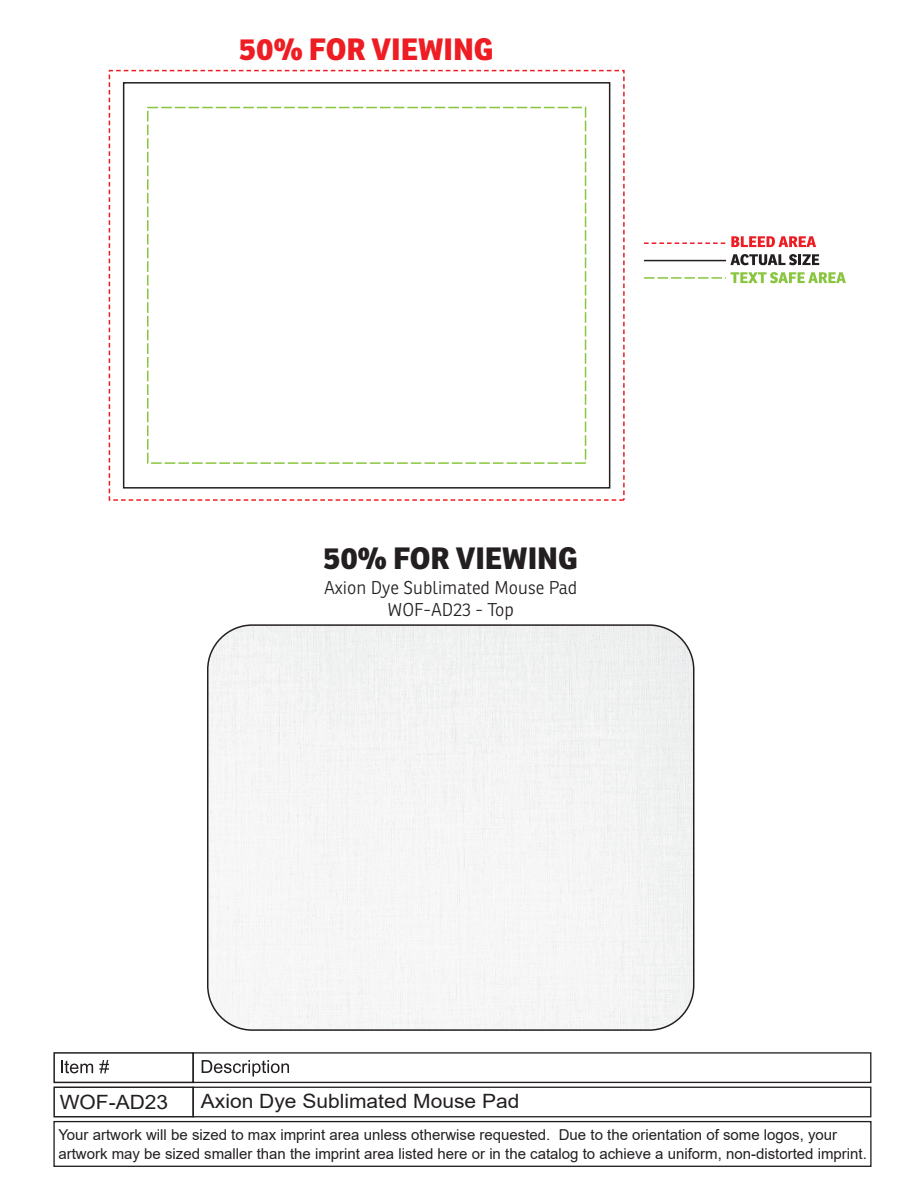
<style>
.page{position:relative;width:918px;height:1188px;background:#fff}
.page>*{position:absolute;margin:0;border:0;box-sizing:border-box;transform-origin:0 0}
.t1{font:800 30px "Ronnia";color:#231f20}
.t2{font:800 30px "Ronnia";color:#ee1d23}
.t3{font:19.65px "Arial";color:#231f20;scale:1.07 1}
.t4{font:300 18px/21.6px "Ronnia";color:#231f20;text-align:center}
.t5{font:15px/19.5px "Arial";color:#231f20}
</style>
<div class="page">
<svg style="left:61px;top:1060px;width:32px;height:13px"></svg>
<svg style="left:99px;top:1060px;width:10px;height:13px"></svg>
<svg style="left:202px;top:1060px;width:87px;height:17px"></svg>
<div style="left:53px;top:1121px;width:819px;height:46px;border:1px solid #231f20"></div>
<div style="left:53px;top:1087px;width:141px;height:31px;border:2px solid #231f20"></div>
<div style="left:193px;top:1087px;width:678px;height:30px;border:1px solid #231f20"></div>
<div style="left:53px;top:1052px;width:141px;height:31px;border:2px solid #231f20"></div>
<div style="left:193px;top:1052px;width:678px;height:31px;border:1px solid #231f20"></div>
<div style="left:208px;top:627px;width:486px;height:403px;background:#f4f5f4"></div>
<div style="left:207px;top:624px;width:487px;height:407px;border:2px solid #231f20;border-radius:45px"></div>
<hr style="left:644px;top:260px;width:82px;height:1px;background:#231f20">
<svg style="left:644px;top:236px;width:172px;height:11px"></svg>
<svg style="left:730px;top:254px;width:89px;height:11px"></svg>
<svg style="left:644px;top:272px;width:202px;height:11px"></svg>
<div style="left:109px;top:70px;width:516px;height:431px;border:2px dashed #ee1d23"></div>
<div style="left:123px;top:82px;width:487px;height:407px;border:2px solid #231f20"></div>
<div style="left:147px;top:107px;width:439px;height:357px;border:2px dashed #89c53f"></div>
<h1 class="t2" style="left:239px;top:29px;width:256px">50% FOR VIEWING</h1>
<h1 class="t1" style="left:323px;top:539px;width:256px">50% FOR VIEWING</h1>
<p class="t4" style="left:324px;top:577px;width:255px">Axion Dye Sublimated Mouse Pad<br>WOF-AD23 - Top</p>
<h2 class="t3" style="left:60px;top:1089px;width:103px">WOF-AD23</h2>
<h2 class="t3" style="left:201px;top:1088px;width:299px">Axion Dye Sublimated Mouse Pad</h2>
<p class="t5" style="left:58px;top:1125px;width:810px">Your artwork will be sized to max imprint area unless otherwise requested. Due to the orientation of some logos, your artwork may be sized smaller than the imprint area listed here or in the catalog to achieve a uniform, non-distorted imprint.</p>
</div>
